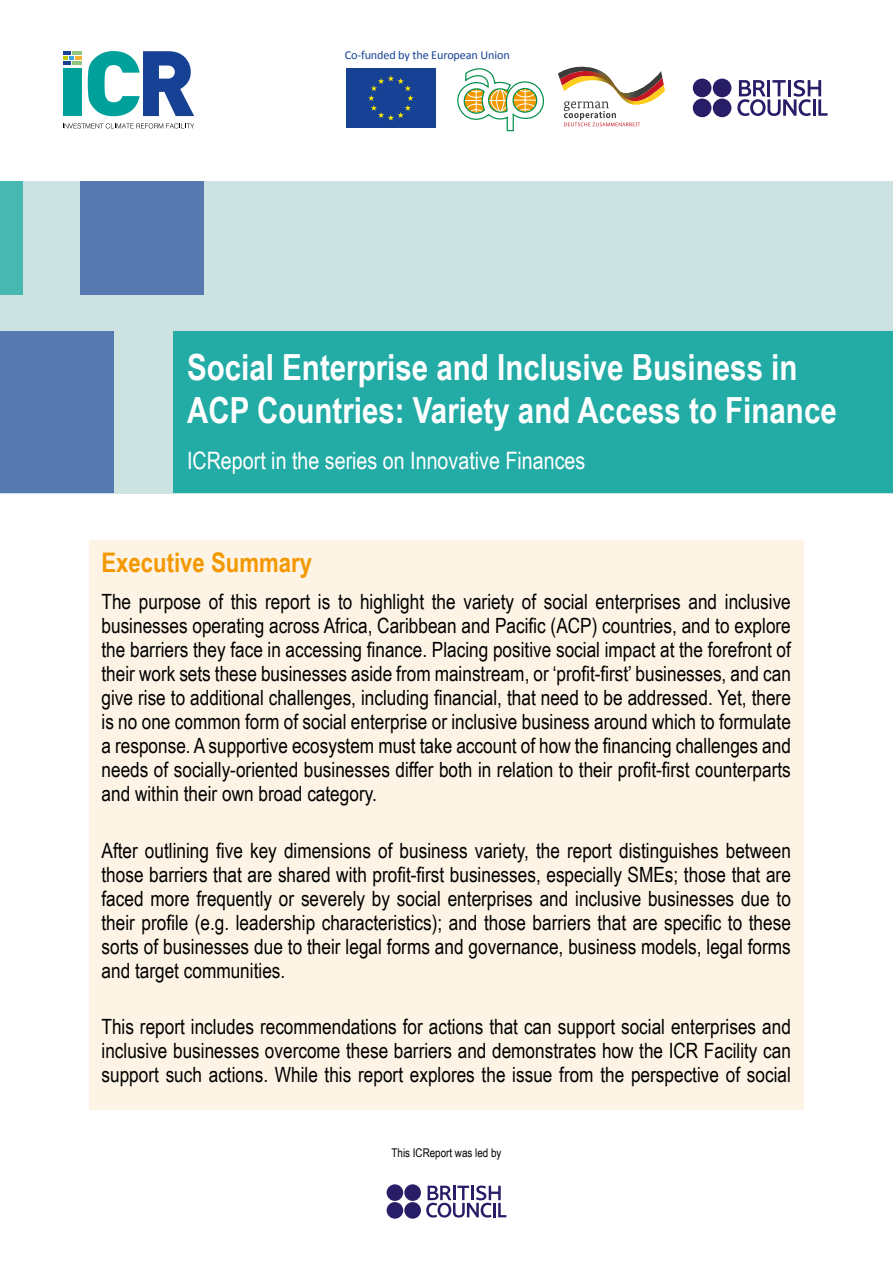
<style>
.page{position:relative;width:893px;height:1263px;background:#fff}
.page>*{position:absolute;margin:0;border:0;box-sizing:border-box;transform-origin:0 0}
.t1{font:700 36px/43.2px "Arial Narrow";color:#fff}
.t2{font:700 27px "Arial Narrow";color:#f49800}
.t3{font:24px "Arial Narrow";color:#fff}
.t4{font:21px/24px "Arial Narrow";color:#000;text-align:justify}
.t5{font:12.15px "Calibri";letter-spacing:-.01em;color:#164194}
.t6{font:12px "Arial Narrow";color:#000}
</style>
<div class="page">
<div style="left:346px;top:68px;width:90px;height:60px;background:#164194"></div>
<svg style="left:368px;top:75px;width:46px;height:46px"></svg>
<svg style="left:558px;top:66px;width:107px;height:60px"></svg>
<svg style="left:457px;top:68px;width:87px;height:63px"></svg>
<svg style="left:737px;top:80px;width:90px;height:36px"></svg>
<div style="left:693px;top:99px;width:18px;height:18px;background:#281d67;border-radius:50%"></div>
<div style="left:713px;top:99px;width:18px;height:18px;background:#281d67;border-radius:50%"></div>
<div style="left:693px;top:79px;width:18px;height:18px;background:#281d67;border-radius:50%"></div>
<div style="left:713px;top:79px;width:18px;height:18px;background:#281d67;border-radius:50%"></div>
<svg style="left:426px;top:1185px;width:80px;height:32px"></svg>
<div style="left:387px;top:1202px;width:16px;height:17px;background:#281d67;border-radius:50%"></div>
<div style="left:404px;top:1202px;width:17px;height:17px;background:#281d67;border-radius:50%"></div>
<div style="left:387px;top:1184px;width:16px;height:17px;background:#281d67;border-radius:50%"></div>
<div style="left:404px;top:1184px;width:17px;height:17px;background:#281d67;border-radius:50%"></div>
<div style="left:63px;top:68px;width:19px;height:48px;background:#00a19a"></div>
<svg style="left:63px;top:51px;width:18px;height:14px"></svg>
<svg style="left:88px;top:51px;width:106px;height:65px"></svg>
<svg style="left:63px;top:123px;width:131px;height:5px"></svg>
<div style="left:0;top:181px;width:893px;height:312px;background:#cde3e2"></div>
<div style="left:174px;top:331px;width:719px;height:162px;background:#23aca6"></div>
<div style="left:89px;top:540px;width:715px;height:570px;background:#fdf4e6"></div>
<div style="left:0;top:331px;width:113px;height:162px;background:#567aaf"></div>
<div style="left:0;top:181px;width:23px;height:114px;background:#48b8b3"></div>
<div style="left:80px;top:181px;width:124px;height:114px;background:#567aaf"></div>
<p class="t5" style="left:345px;top:51px;width:166px">Co-funded by the European Union</p>
<h1 class="t1" style="left:187px;top:349px;width:651px">Social Enterprise and Inclusive Business in<br>ACP Countries: Variety and Access to Finance</h1>
<p class="t3" style="left:187px;top:451px;width:400px">ICReport in the series on Innovative Finances</p>
<p class="t2" style="left:102px;top:553px;width:212px">Executive Summary</p>
<p class="t4" style="left:102px;top:592px;width:691px">The purpose of this report is to highlight the variety of social enterprises and inclusive businesses operating across Africa, Caribbean and Pacific (ACP) countries, and to explore the barriers they face in accessing finance. Placing positive social impact at the forefront of their work sets these businesses aside from mainstream, or ‘profit-first’ businesses, and can give rise to additional challenges, including financial, that need to be addressed. Yet, there is no one common form of social enterprise or inclusive business around which to formulate a response. A supportive ecosystem must take account of how the financing challenges and needs of socially-oriented businesses differ both in relation to their profit-first counterparts and within their own broad category.</p>
<p class="t4" style="left:102px;top:838px;width:691px">After outlining five key dimensions of business variety, the report distinguishes between those barriers that are shared with profit-first businesses, especially SMEs; those that are faced more frequently or severely by social enterprises and inclusive businesses due to their profile (e.g. leadership characteristics); and those barriers that are specific to these sorts of businesses due to their legal forms and governance, business models, legal forms and target communities.</p>
<p class="t4" style="left:102px;top:1014px;width:691px">This report includes recommendations for actions that can support social enterprises and inclusive businesses overcome these barriers and demonstrates how the ICR Facility can support such actions. While this report explores the issue from the perspective of social</p>
<p class="t6" style="left:391px;top:1148px;width:111px">This ICReport was led by</p>
</div>
